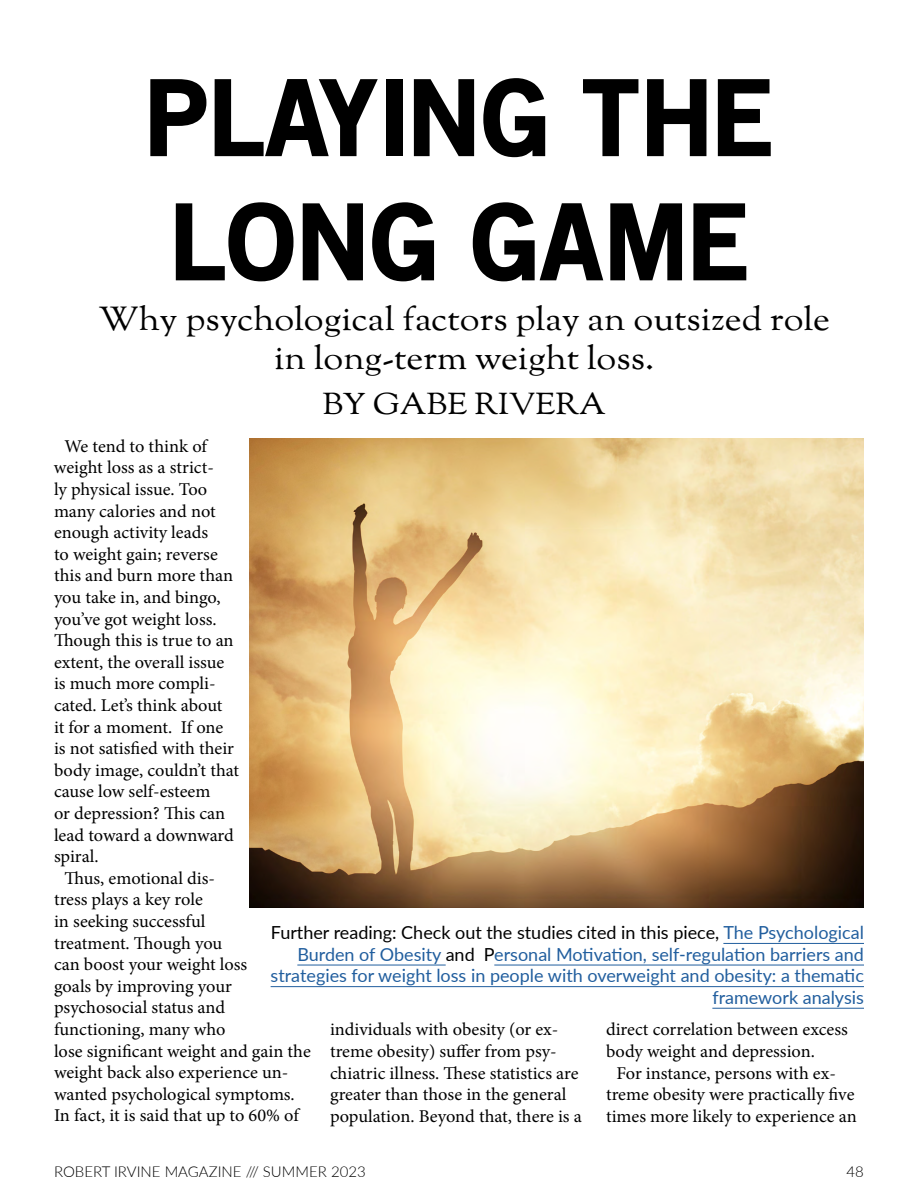
<style>
.page{position:relative;width:918px;height:1188px;background:#fff}
.page>*{position:absolute;margin:0;border:0;box-sizing:border-box;transform-origin:0 0}
.t1{font:900 103.5px/124.2px "Old Sans";color:#000}
.t2{font:33px/39.6px "Sorts Mill Goudy";color:#000;text-align:center;scale:1.1 1}
.t3{font:30px "Sorts Mill Goudy";color:#000;scale:1.1 1}
.t4{font:18px/21.6px "Minion Pro";color:#000}
.t5{font:18px/21.6px "Lato";color:#215e9e;text-align:right}
.t6{font:300 15px "Lato";color:#000}
.s1{color:#000}
</style>
<div class="page">
<img style="left:250px;top:439px;width:614px;height:468px">
<hr style="left:723px;top:943px;width:141px;height:1px;background:#215e9e">
<hr style="left:297px;top:965px;width:149px;height:1px;background:#215e9e">
<hr style="left:494px;top:965px;width:370px;height:1px;background:#215e9e">
<hr style="left:271px;top:986px;width:593px;height:1px;background:#215e9e">
<hr style="left:712px;top:1008px;width:152px;height:1px;background:#215e9e">
<h1 class="t1" style="left:144px;top:54px;width:631px">PLAYING THE<br>LONG GAME</h1>
<h2 class="t2" style="left:98px;top:301px;width:667px">Why psychological factors play an outsized role in long-term weight loss.</h2>
<h3 class="t3" style="left:323px;top:386px;width:259px">BY GABE RIVERA</h3>
<p class="t4" style="left:64px;top:435px;width:144px">We tend to think of</p>
<p class="t4" style="left:54px;top:457px;width:162px">weight loss as a strict-</p>
<p class="t4" style="left:54px;top:479px;width:155px">ly physical issue. Too</p>
<p class="t4" style="left:54px;top:500px;width:163px">many calories and not</p>
<p class="t4" style="left:54px;top:522px;width:156px">enough activity leads</p>
<p class="t4" style="left:54px;top:543px;width:165px">to weight gain; reverse</p>
<p class="t4" style="left:54px;top:565px;width:181px">this and burn more than</p>
<p class="t4" style="left:54px;top:587px;width:168px">you take in, and bingo,</p>
<p class="t4" style="left:54px;top:608px;width:164px">you’ve got weight loss.</p>
<p class="t4" style="left:54px;top:630px;width:181px">Though this is true to an</p>
<p class="t4" style="left:54px;top:651px;width:172px">extent, the overall issue</p>
<p class="t4" style="left:54px;top:673px;width:163px">is much more compli-</p>
<p class="t4" style="left:54px;top:695px;width:170px">cated. Let’s think about</p>
<p class="t4" style="left:54px;top:716px;width:171px">it for a moment. If one</p>
<p class="t4" style="left:54px;top:738px;width:182px">is not satisfied with their</p>
<p class="t4" style="left:54px;top:759px;width:187px">body image, couldn’t that</p>
<p class="t4" style="left:54px;top:781px;width:158px">cause low self-esteem</p>
<p class="t4" style="left:54px;top:803px;width:173px">or depression? This can</p>
<p class="t4" style="left:54px;top:824px;width:181px">lead toward a downward</p>
<p class="t4" style="left:54px;top:846px;width:46px">spiral.</p>
<p class="t4" style="left:65px;top:867px;width:152px">Thus, emotional dis-</p>
<p class="t4" style="left:54px;top:889px;width:150px">tress plays a key role</p>
<p class="t4" style="left:54px;top:911px;width:153px">in seeking successful</p>
<p class="t4" style="left:54px;top:932px;width:170px">treatment. Though you</p>
<p class="t4" style="left:54px;top:954px;width:195px">can boost your weight loss</p>
<p class="t4" style="left:54px;top:975px;width:179px">goals by improving your</p>
<p class="t4" style="left:54px;top:997px;width:173px">psychosocial status and</p>
<p class="t4" style="left:54px;top:1019px;width:173px">functioning, many who</p>
<p class="t4" style="left:54px;top:1040px;width:258px">lose significant weight and gain the</p>
<p class="t4" style="left:54px;top:1062px;width:236px">weight back also experience un-</p>
<p class="t4" style="left:54px;top:1083px;width:242px">wanted psychological symptoms.</p>
<p class="t4" style="left:54px;top:1105px;width:246px">In fact, it is said that up to 60% of</p>
<p class="t5" style="left:271px;top:921px;width:595px"><span class="s1">Further reading: Check out the studies cited in this piece,</span> The Psychological Burden of Obesity <span class="s1">and P</span>ersonal Motivation, self-regulation barriers and strategies for weight loss in people with overweight and obesity: a thematic framework analysis</p>
<p class="t4" style="left:330px;top:1019px;width:253px">individuals with obesity (or ex&shy;treme obesity) suffer from psy&shy;chiatric illness. These statistics are greater than those in the general population. Beyond that, there is a</p>
<p class="t4" style="left:606px;top:1019px;width:243px">direct correlation between excess</p>
<p class="t4" style="left:606px;top:1040px;width:210px">body weight and depression.</p>
<p class="t4" style="left:617px;top:1062px;width:221px">For instance, persons with ex-</p>
<p class="t4" style="left:606px;top:1084px;width:250px">treme obesity were practically five</p>
<p class="t4" style="left:606px;top:1105px;width:252px">times more likely to experience an</p>
<p class="t6" style="left:54px;top:1161px;width:313px">ROBERT IRVINE MAGAZINE /// SUMMER 2023</p>
<p class="t6" style="left:847px;top:1161px;width:19px">48</p>
</div>
